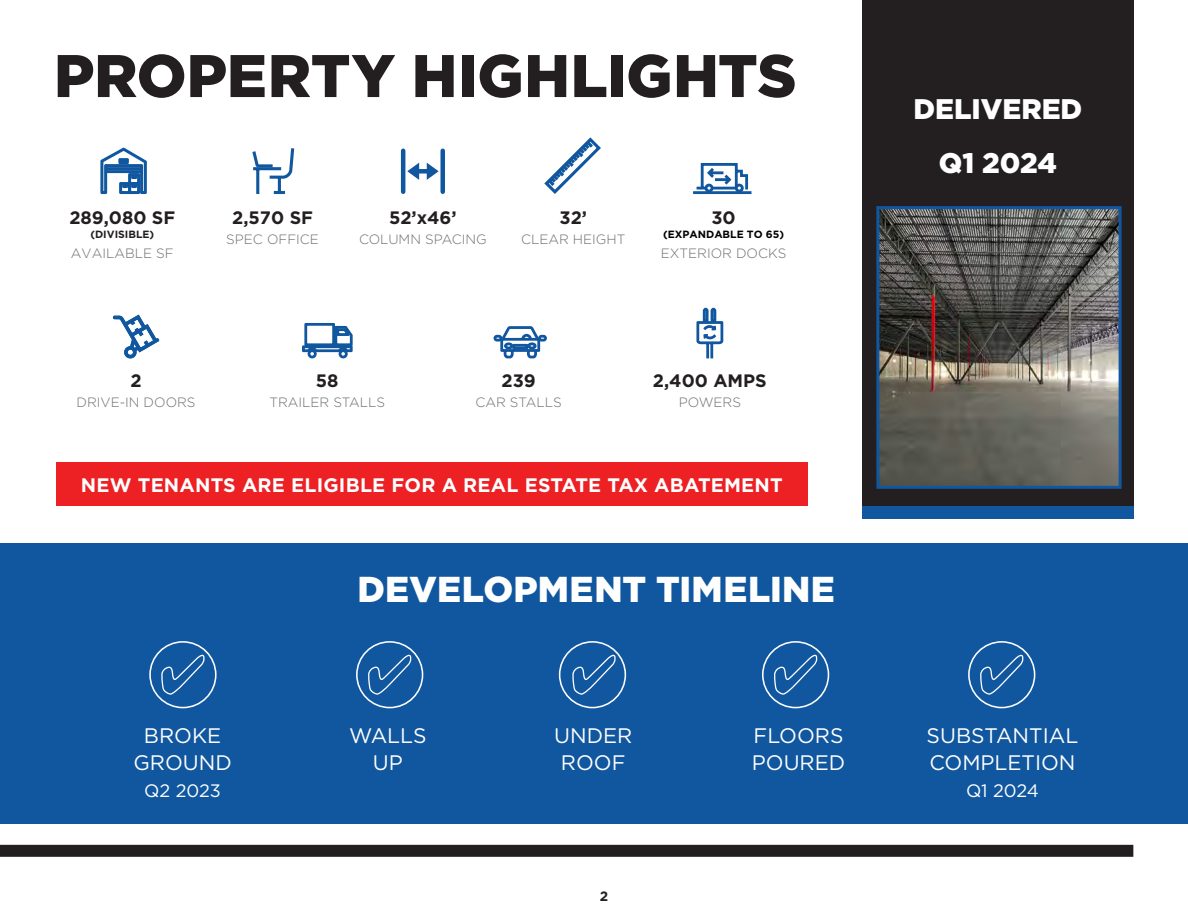
<style>
.page{position:relative;width:1188px;height:918px;background:#fff}
.page>*{position:absolute;margin:0;border:0;box-sizing:border-box;transform-origin:0 0}
.Page_Headline{font:900 60px "Gotham";color:#231f20}
.Page_Headline-2{font:900 36px "Gotham";letter-spacing:.01em;color:#fff}
.Page_Headline_White{font:900 28.35px/54px "Gotham";color:#fff;text-align:center}
.t1{font:21px "Gotham";color:#fff}
.t2{font:700 19.5px "Gotham";letter-spacing:.01em;color:#fff}
.t3{font:700 18px "Gotham";color:#231f20}
.t4{font:18px "Gotham";color:#fff}
.t5{font:300 13.5px "Gotham";color:#6c6d70}
.t6{font:700 13.5px "Gotham";color:#231f20}
.t7{font:700 10.5px "Gotham";color:#000}
.t8{font:700 10.5px "Gotham";color:#231f20}
</style>
<div class="page">
<div style="left:0;top:845px;width:1133px;height:12px;background:#231f20"></div>
<div style="left:0;top:543px;width:1188px;height:281px;background:#10579f"></div>
<div style="left:862px;top:54px;width:272px;height:464px;background:#10579f"></div>
<div style="left:863px;top:0;width:271px;height:505px;background:#231f20"></div>
<svg style="left:100px;top:147px;width:47px;height:48px"></svg>
<svg style="left:252px;top:148px;width:43px;height:46px"></svg>
<div style="left:693px;top:191px;width:58px;height:3px;border:2px solid #10579f"></div>
<svg style="left:697px;top:163px;width:52px;height:30px"></svg>
<svg style="left:696px;top:307px;width:28px;height:52px"></svg>
<svg style="left:493px;top:326px;width:54px;height:33px"></svg>
<svg style="left:302px;top:323px;width:51px;height:36px"></svg>
<svg style="left:112px;top:314px;width:48px;height:45px"></svg>
<svg style="left:544px;top:137px;width:57px;height:57px"></svg>
<svg style="left:149px;top:641px;width:68px;height:67px"></svg>
<svg style="left:356px;top:641px;width:67px;height:67px"></svg>
<img style="left:880px;top:210px;width:238px;height:275px">
<div style="left:876px;top:206px;width:246px;height:283px;border:3px solid #10579f"></div>
<div style="left:56px;top:462px;width:752px;height:43px;background:#ed2024"></div>
<svg style="left:559px;top:641px;width:67px;height:67px"></svg>
<svg style="left:762px;top:641px;width:67px;height:67px"></svg>
<svg style="left:968px;top:641px;width:67px;height:67px"></svg>
<hr style="left:401px;top:151px;width:4px;height:41px;background:#10579f">
<div style="left:440px;top:151px;width:5px;height:41px;background:#10579f"></div>
<div style="left:414px;top:169px;width:15px;height:5px;background:#10579f"></div>
<svg style="left:407px;top:163px;width:12px;height:17px"></svg>
<svg style="left:427px;top:163px;width:12px;height:17px"></svg>
<p class="Page_Headline" style="left:54px;top:34px;width:744px">PROPERTY HIGHLIGHTS</p>
<p class="t3" style="left:69px;top:206px;width:107px">289,080 SF</p>
<p class="t8" style="left:90px;top:227px;width:65px">(DIVISIBLE)</p>
<p class="t5" style="left:71px;top:244px;width:104px">AVAILABLE SF</p>
<p class="t3" style="left:232px;top:206px;width:82px">2,570 SF</p>
<p class="t5" style="left:226px;top:231px;width:94px">SPEC OFFICE</p>
<p class="t3" style="left:389px;top:206px;width:69px">52’x46’</p>
<p class="t5" style="left:359px;top:231px;width:129px">COLUMN SPACING</p>
<p class="t3" style="left:560px;top:206px;width:29px">32’</p>
<p class="t5" style="left:521px;top:231px;width:106px">CLEAR HEIGHT</p>
<p class="t3" style="left:711px;top:206px;width:26px">30</p>
<p class="t7" style="left:663px;top:227px;width:122px">(EXPANDABLE TO 65)</p>
<p class="t5" style="left:661px;top:244px;width:127px">EXTERIOR DOCKS</p>
<p class="t3" style="left:130px;top:369px;width:13px">2</p>
<p class="t5" style="left:77px;top:394px;width:121px">DRIVE-IN DOORS</p>
<p class="t3" style="left:316px;top:369px;width:24px">58</p>
<p class="t5" style="left:269px;top:394px;width:117px">TRAILER STALLS</p>
<p class="t3" style="left:501px;top:369px;width:36px">239</p>
<p class="t5" style="left:475px;top:394px;width:88px">CAR STALLS</p>
<p class="t3" style="left:653px;top:369px;width:115px">2,400 AMPS</p>
<p class="t5" style="left:679px;top:394px;width:64px">POWERS</p>
<p class="t2" style="left:81px;top:472px;width:703px">NEW TENANTS ARE ELIGIBLE FOR A REAL ESTATE TAX ABATEMENT</p>
<p class="t1" style="left:144px;top:722px;width:79px">BROKE</p>
<p class="t1" style="left:133px;top:749px;width:100px">GROUND</p>
<p class="t4" style="left:144px;top:779px;width:78px">Q2 2023</p>
<p class="Page_Headline-2" style="left:358px;top:564px;width:479px">DEVELOPMENT TIMELINE</p>
<p class="t1" style="left:349px;top:722px;width:79px">WALLS</p>
<p class="t1" style="left:373px;top:749px;width:31px">UP</p>
<p class="t1" style="left:554px;top:722px;width:80px">UNDER</p>
<p class="t1" style="left:561px;top:749px;width:66px">ROOF</p>
<p class="t6" style="left:600px;top:888px;width:10px">2</p>
<p class="t1" style="left:754px;top:722px;width:92px">FLOORS</p>
<p class="t1" style="left:752px;top:749px;width:95px">POURED</p>
<p class="Page_Headline_White" style="left:914px;top:81px;width:170px">DELIVERED<br>Q1 2024</p>
<p class="t1" style="left:927px;top:722px;width:153px">SUBSTANTIAL</p>
<p class="t1" style="left:929px;top:749px;width:148px">COMPLETION</p>
<p class="t4" style="left:966px;top:779px;width:75px">Q1 2024</p>
</div>
